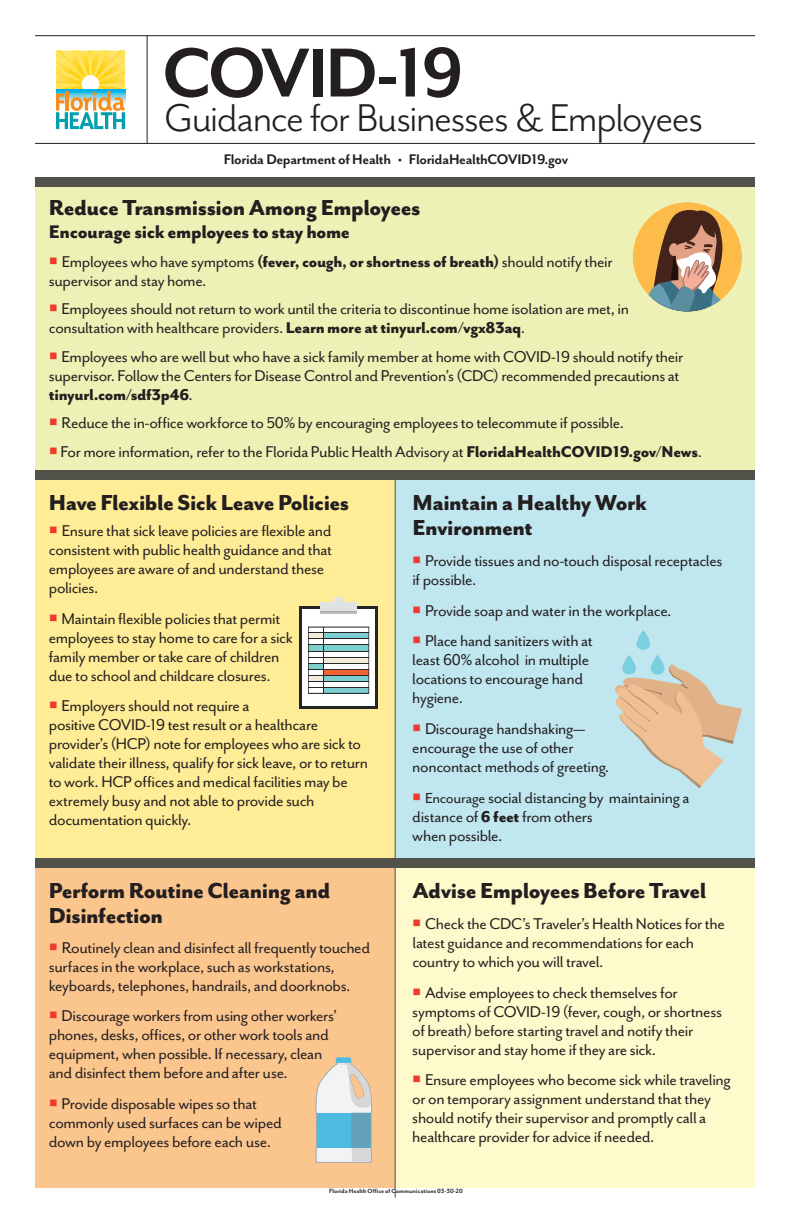
<style>
.page{position:relative;width:792px;height:1224px;background:#fff}
.page>*{position:absolute;margin:0;border:0;box-sizing:border-box;transform-origin:0 0}
.t1{font:700 79.8px "Mr Eaves San OT";letter-spacing:-.04em;color:#231f20}
.t2{font:44.6px "Mr Eaves San OT";letter-spacing:-.03em;color:#231f20}
.t3{font:800 25px/25px "Mr Eaves San OT";letter-spacing:-.02em;color:#231f20}
.t4{font:800 21px "Mr Eaves San OT";letter-spacing:-.02em;color:#231f20}
.t5{font:18px/19px "Mr Eaves San OT";letter-spacing:-.02em;color:#231f20}
.t6{font:700 16px "Mr Eaves San OT";letter-spacing:-.025em;color:#231f20}
.t7{font:700 7px "Mr Eaves San OT";color:#231f20}
.s1{color:#ef3b2c}
.s2{font-weight:800}
.s3{font-size:16.7px}
</style>
<div class="page">
<div style="left:35px;top:182px;width:720px;height:293px;background:#eef1b5"></div>
<div style="left:35px;top:475px;width:360px;height:388px;background:#ffec96"></div>
<div style="left:395px;top:475px;width:360px;height:388px;background:#c0e6ef"></div>
<div style="left:35px;top:858px;width:360px;height:329px;background:#fbc58e"></div>
<div style="left:395px;top:858px;width:360px;height:329px;background:#fffacc"></div>
<div style="left:35px;top:177px;width:720px;height:10px;background:#53524a"></div>
<div style="left:35px;top:470px;width:720px;height:10px;background:#53524a"></div>
<div style="left:35px;top:858px;width:720px;height:10px;background:#53524a"></div>
<hr style="left:395px;top:475px;width:1px;height:723px;background:#53524a">
<hr style="left:147px;top:36px;width:1px;height:107px;background:#231f20">
<hr style="left:35px;top:143px;width:720px;height:1px;background:#231f20">
<hr style="left:35px;top:35px;width:720px;height:1px;background:#231f20">
<svg style="left:56px;top:51px;width:69px;height:78px"></svg>
<svg style="left:615px;top:630px;width:127px;height:158px"></svg>
<div style="left:633px;top:202px;width:109px;height:109px;background:#fdbc4a;border-radius:50%"></div>
<svg style="left:644px;top:208px;width:94px;height:103px"></svg>
<svg style="left:315px;top:1057px;width:58px;height:106px"></svg>
<div style="left:317px;top:1113px;width:54px;height:35px;background:#4dbadf"></div>
<div style="left:351px;top:1113px;width:20px;height:35px;background:#65a0b9"></div>
<div style="left:299px;top:606px;width:79px;height:103px;background:#252427"></div>
<div style="left:302px;top:609px;width:73px;height:97px;background:#fff"></div>
<div style="left:320px;top:603px;width:37px;height:9px;background:#e1e2e3"></div>
<hr style="left:320px;top:612px;width:37px;height:2px;background:#252427">
<svg style="left:333px;top:597px;width:12px;height:6px"></svg>
<svg style="left:308px;top:627px;width:61px;height:67px"></svg>
<h1 class="t1" style="left:162px;top:29px;width:303px">COVID-19</h1>
<h2 class="t2" style="left:164px;top:94px;width:540px">Guidance for Businesses &amp; Employees</h2>
<p class="t6" style="left:224px;top:151px;width:346px">Florida Department of Health • FloridaHealthCOVID19.gov</p>
<h3 class="t3" style="left:49px;top:195px;width:373px">Reduce Transmission Among Employees</h3>
<p class="t4" style="left:49px;top:220px;width:303px">Encourage sick employees to stay home</p>
<p class="t5" style="left:49px;top:252px;width:565px"><span class="s1">○</span> Employees who have symptoms <span class="s2">(fever, cough, or shortness of breath)</span> should notify their supervisor and stay home.</p>
<p class="t5" style="left:49px;top:300px;width:582px"><span class="s1">○</span> Employees should not return to work until the criteria to discontinue home isolation are met, in consultation with healthcare providers. <span class="s2">Learn more at tinyurl.com/vgx83aq</span>.</p>
<p class="t5" style="left:49px;top:347px;width:636px"><span class="s1">○</span> Employees who are well but who have a sick family member at home with COVID-19 should notify their supervisor. Follow the Centers for Disease Control and Prevention’s (CDC) recommended precautions at <span class="s2">tinyurl.com/sdf3p46</span>.</p>
<p class="t5" style="left:49px;top:414px;width:577px"><span class="s1">○</span> Reduce the in-office workforce to 50% by encouraging employees to telecommute if possible.</p>
<p class="t5" style="left:49px;top:442px;width:655px"><span class="s1">○</span> For more information, refer to the Florida Public Health Advisory at <span class="s2">FloridaHealthCOVID19.gov/News</span>.</p>
<h3 class="t3" style="left:49px;top:491px;width:302px">Have Flexible Sick Leave Policies</h3>
<p class="t5" style="left:49px;top:522px;width:285px"><span class="s1">○</span> Ensure that sick leave policies are flexible and consistent with public health guidance and that employees are aware of and understand these policies.</p>
<p class="t5" style="left:49px;top:609px;width:246px"><span class="s1">○</span> Maintain flexible policies that permit employees to stay home to care for a sick family member or take care of children due to school and childcare closures.</p>
<p class="t5" style="left:49px;top:697px;width:321px"><span class="s1">○</span> Employers should not require a<br>positive COVID-19 test result or a healthcare provider’s (HCP) note for employees who are sick to validate their illness, qualify for sick leave, or to return to work. HCP offices and medical facilities may be extremely busy and not able to provide such documentation quickly.</p>
<h3 class="t3" style="left:412px;top:491px;width:236px">Maintain a Healthy Work<br>Environment</h3>
<p class="t5" style="left:412px;top:552px;width:312px"><span class="s1">○</span> Provide tissues and no-touch disposal receptacles if possible.</p>
<p class="t5" style="left:412px;top:601px;width:261px"><span class="s1">○</span> Provide soap and water in the workplace.</p>
<p class="t5" style="left:412px;top:632px;width:182px"><span class="s1">○</span> Place hand sanitizers with at least 60% alcohol in multiple locations to encourage hand hygiene.</p>
<p class="t5" style="left:412px;top:719px;width:198px"><span class="s1">○</span> Discourage handshaking— encourage the use of other noncontact methods of greeting.</p>
<p class="t5" style="left:412px;top:788px;width:279px"><span class="s1">○</span> <span class="s3">Encourage</span> social distancing by maintaining a distance of <span class="s2">6 feet</span> from others<br>when possible.</p>
<h3 class="t3" style="left:49px;top:879px;width:283px">Perform Routine Cleaning and<br>Disinfection</h3>
<h3 class="t3" style="left:412px;top:879px;width:296px">Advise Employees Before Travel</h3>
<p class="t5" style="left:412px;top:914px;width:314px"><span class="s1">○</span> Check the CDC’s Traveler’s Health Notices for the latest guidance and recommendations for each country to which you will travel.</p>
<p class="t5" style="left:412px;top:983px;width:311px"><span class="s1">○</span> Advise employees to check themselves for symptoms of COVID-19 (fever, cough, or shortness of breath) before starting travel and notify their supervisor and stay home if they are sick.</p>
<p class="t5" style="left:412px;top:1071px;width:320px"><span class="s1">○</span> Ensure employees who become sick while traveling or on temporary assignment understand that they should notify their supervisor and promptly call a healthcare provider for advice if needed.</p>
<p class="t5" style="left:49px;top:938px;width:323px"><span class="s1">○</span> Routinely clean and disinfect all frequently touched surfaces in the workplace, such as workstations, keyboards, telephones, handrails, and doorknobs.</p>
<p class="t5" style="left:49px;top:1007px;width:290px"><span class="s1">○</span> Discourage workers from using other workers’ phones, desks, offices, or other work tools and equipment, when possible. If necessary, clean and disinfect them before and after use.</p>
<p class="t5" style="left:49px;top:1094px;width:235px"><span class="s1">○</span> Provide disposable wipes so that commonly used surfaces can be wiped down by employees before each use.</p>
<p class="t7" style="left:329px;top:1187px;width:135px">Florida Health Office of Communications 03-30-20</p>
</div>
